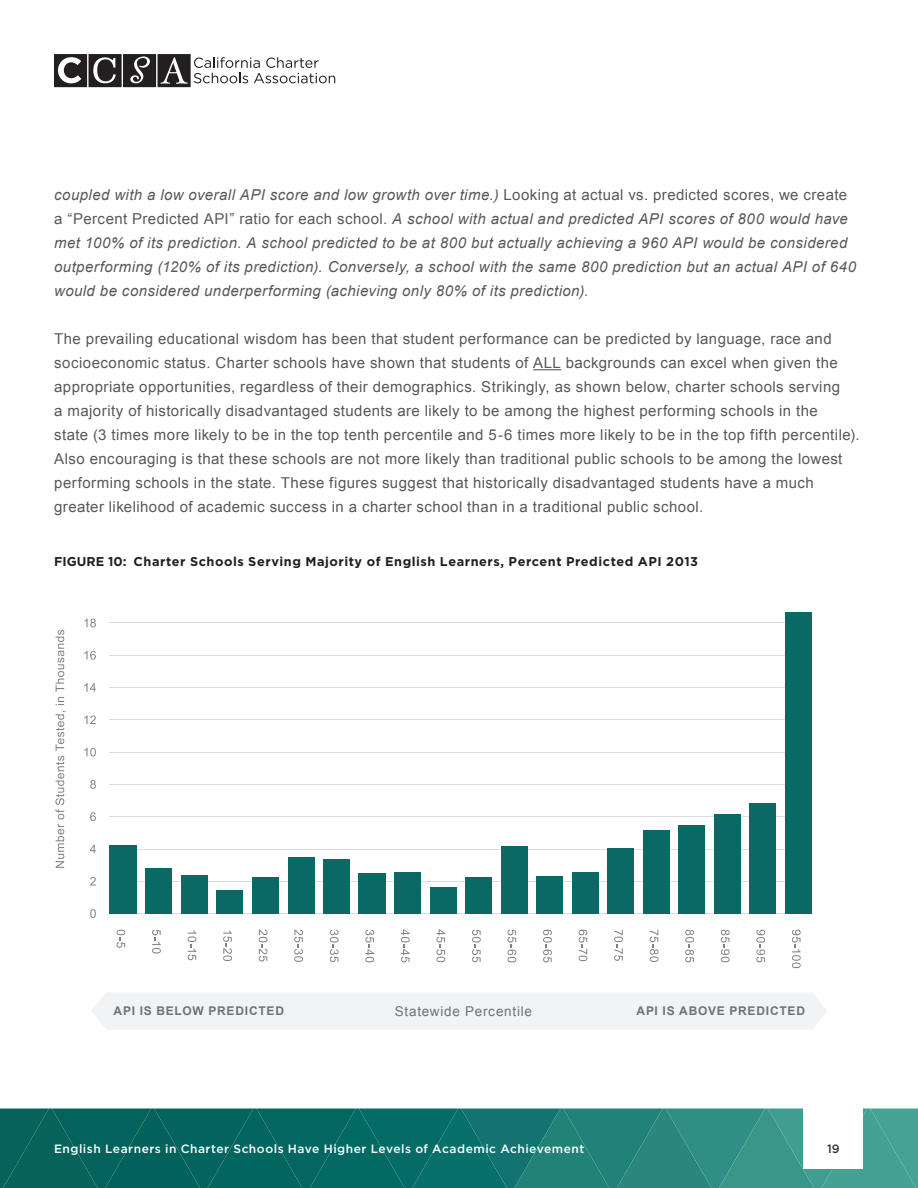
<style>
.page{position:relative;width:918px;height:1188px;background:#fff}
.page>*{position:absolute;margin:0;border:0;box-sizing:border-box;transform-origin:0 0}
.Body_Copy{font:15px/24px "Arial";letter-spacing:.03em;color:#57585a}
.Body_Copy-2{font:italic 15px/24px "Arial";letter-spacing:.03em;color:#57585a}
.t1{font:13.5px "Arial";letter-spacing:.055em;color:#6f7376}
.t2{font:700 12.75px "Gotham";letter-spacing:.04em;color:#231f20}
.t3{font:500 12px "Gotham HTF";letter-spacing:.04em;color:#fff}
.t4{font:700 12px "Arial";letter-spacing:.07em;color:#6f7376}
.t5{font:500 12px "Gotham HTF";color:#36353b}
.s1{font-style:normal}
</style>
<div class="page">
<svg style="left:0;top:1108px;width:918px;height:80px;background:#187870"></svg>
<div style="left:804px;top:1105px;width:59px;height:64px;background:#fff"></div>
<svg style="left:54px;top:54px;width:281px;height:33px"></svg>
<svg style="left:533px;top:369px;width:28px;height:1px"></svg>
<div style="left:92px;top:993px;width:735px;height:36px;background:#f2f3f4"></div>
<hr style="left:109px;top:914px;width:702px;height:1px;background:#dcdddf">
<hr style="left:109px;top:881px;width:702px;height:1px;background:#dcdddf">
<hr style="left:109px;top:849px;width:702px;height:1px;background:#dcdddf">
<hr style="left:109px;top:817px;width:702px;height:1px;background:#dcdddf">
<hr style="left:109px;top:784px;width:702px;height:1px;background:#dcdddf">
<hr style="left:109px;top:752px;width:702px;height:1px;background:#dcdddf">
<hr style="left:109px;top:720px;width:702px;height:1px;background:#dcdddf">
<hr style="left:109px;top:687px;width:702px;height:1px;background:#dcdddf">
<hr style="left:109px;top:655px;width:702px;height:1px;background:#dcdddf">
<hr style="left:109px;top:623px;width:702px;height:1px;background:#dcdddf">
<div style="left:110px;top:845px;width:27px;height:69px;background:#0a6964"></div>
<div style="left:145px;top:868px;width:27px;height:46px;background:#0a6964"></div>
<div style="left:181px;top:875px;width:27px;height:39px;background:#0a6964"></div>
<div style="left:216px;top:890px;width:27px;height:24px;background:#0a6964"></div>
<div style="left:252px;top:877px;width:27px;height:37px;background:#0a6964"></div>
<div style="left:288px;top:857px;width:27px;height:57px;background:#0a6964"></div>
<div style="left:323px;top:859px;width:27px;height:55px;background:#0a6964"></div>
<div style="left:359px;top:873px;width:27px;height:41px;background:#0a6964"></div>
<div style="left:394px;top:872px;width:27px;height:42px;background:#0a6964"></div>
<div style="left:430px;top:887px;width:27px;height:27px;background:#0a6964"></div>
<div style="left:465px;top:877px;width:27px;height:37px;background:#0a6964"></div>
<div style="left:501px;top:846px;width:27px;height:68px;background:#0a6964"></div>
<div style="left:536px;top:876px;width:27px;height:38px;background:#0a6964"></div>
<div style="left:572px;top:872px;width:27px;height:42px;background:#0a6964"></div>
<div style="left:607px;top:848px;width:27px;height:66px;background:#0a6964"></div>
<div style="left:643px;top:830px;width:27px;height:84px;background:#0a6964"></div>
<div style="left:678px;top:825px;width:27px;height:89px;background:#0a6964"></div>
<div style="left:714px;top:814px;width:27px;height:100px;background:#0a6964"></div>
<div style="left:749px;top:803px;width:27px;height:111px;background:#0a6964"></div>
<div style="left:785px;top:612px;width:27px;height:302px;background:#0a6964"></div>
<svg style="left:90px;top:909px;width:6px;height:9px"></svg>
<svg style="left:90px;top:877px;width:6px;height:9px"></svg>
<svg style="left:90px;top:845px;width:6px;height:8px"></svg>
<svg style="left:90px;top:812px;width:6px;height:9px"></svg>
<svg style="left:90px;top:780px;width:6px;height:9px"></svg>
<svg style="left:84px;top:748px;width:12px;height:9px"></svg>
<svg style="left:84px;top:715px;width:12px;height:9px"></svg>
<svg style="left:84px;top:683px;width:12px;height:9px"></svg>
<svg style="left:84px;top:651px;width:12px;height:9px"></svg>
<svg style="left:84px;top:619px;width:12px;height:8px"></svg>
<svg style="left:152px;top:930px;width:9px;height:23px"></svg>
<svg style="left:188px;top:930px;width:8px;height:30px"></svg>
<svg style="left:117px;top:930px;width:8px;height:18px"></svg>
<svg style="left:55px;top:711px;width:11px;height:157px"></svg>
<svg style="left:56px;top:630px;width:8px;height:75px"></svg>
<svg style="left:294px;top:930px;width:9px;height:32px"></svg>
<svg style="left:330px;top:930px;width:9px;height:32px"></svg>
<svg style="left:223px;top:930px;width:9px;height:31px"></svg>
<svg style="left:259px;top:930px;width:8px;height:32px"></svg>
<svg style="left:365px;top:930px;width:9px;height:32px"></svg>
<svg style="left:401px;top:929px;width:9px;height:33px"></svg>
<svg style="left:436px;top:929px;width:9px;height:33px"></svg>
<svg style="left:508px;top:930px;width:8px;height:32px"></svg>
<svg style="left:543px;top:930px;width:9px;height:33px"></svg>
<svg style="left:579px;top:930px;width:8px;height:31px"></svg>
<svg style="left:614px;top:930px;width:9px;height:31px"></svg>
<svg style="left:650px;top:930px;width:8px;height:32px"></svg>
<svg style="left:685px;top:930px;width:9px;height:32px"></svg>
<svg style="left:721px;top:930px;width:9px;height:32px"></svg>
<svg style="left:756px;top:930px;width:9px;height:32px"></svg>
<svg style="left:792px;top:930px;width:9px;height:38px"></svg>
<svg style="left:472px;top:930px;width:9px;height:32px"></svg>
<p class="Body_Copy-2" style="left:54px;top:183px;width:803px">coupled with a low overall API score and low growth over time.) <span class="s1">Looking at actual vs. predicted scores, we create a “Percent Predicted API” ratio for each school.</span> A school with actual and predicted API scores of 800 would have met 100% of its prediction. A school predicted to be at 800 but actually achieving a 960 API would be considered outperforming (120% of its prediction). Conversely, a school with the same 800 prediction but an actual API of 640 would be considered underperforming (achieving only 80% of its prediction).</p>
<p class="Body_Copy" style="left:54px;top:327px;width:787px">The prevailing educational wisdom has been that student performance can be predicted by language, race and socioeconomic status. Charter schools have shown that students of ALL backgrounds can excel when given the appropriate opportunities, regardless of their demographics. Strikingly, as shown below, charter schools serving</p>
<p class="Body_Copy" style="left:54px;top:399px;width:765px">a majority of historically disadvantaged students are likely to be among the highest performing schools in the</p>
<p class="Body_Copy" style="left:54px;top:423px;width:807px">state (3 times more likely to be in the top tenth percentile and 5-6 times more likely to be in the top fifth percentile).<br>Also encouraging is that these schools are not more likely than traditional public schools to be among the lowest performing schools in the state. These figures suggest that historically disadvantaged students have a much greater likelihood of academic success in a charter school than in a traditional public school.</p>
<p class="t2" style="left:54px;top:553px;width:645px">FIGURE 10: Charter Schools Serving Majority of English Learners, Percent Predicted API 2013</p>
<p class="t4" style="left:114px;top:1002px;width:172px">API IS BELOW PREDICTED</p>
<p class="t1" style="left:395px;top:1002px;width:139px">Statewide Percentile</p>
<p class="t4" style="left:636px;top:1002px;width:170px">API IS ABOVE PREDICTED</p>
<p class="t3" style="left:54px;top:1141px;width:532px">English Learners in Charter Schools Have Higher Levels of Academic Achievement</p>
<p class="t5" style="left:827px;top:1141px;width:14px">19</p>
</div>
